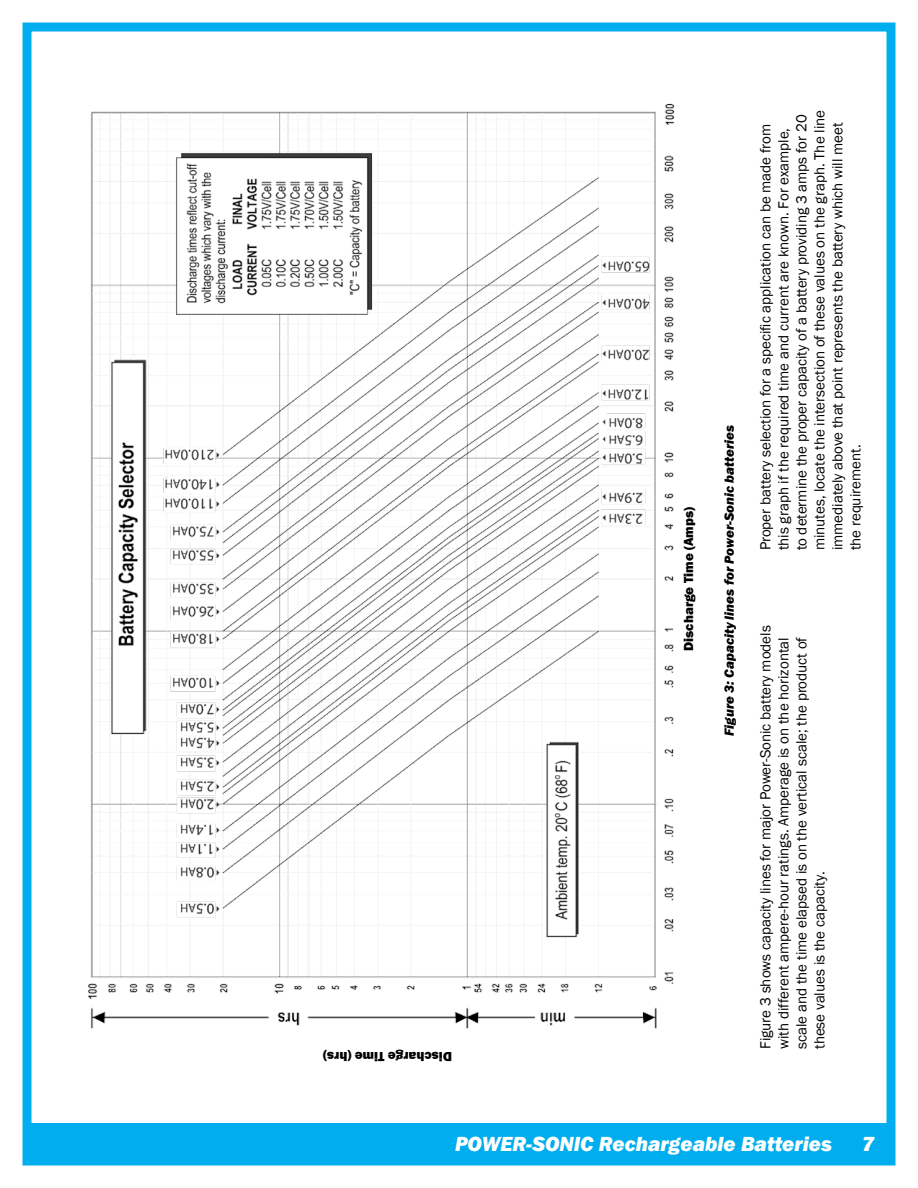
<style>
.page{position:relative;width:918px;height:1188px;background:#fff}
.page>*{position:absolute;margin:0;border:0;box-sizing:border-box;transform-origin:0 0}
.t1{font:italic 800 21px "Franklin Gothic";color:#fff}
.t2{font:15px/18px "Franklin Gothic";color:#000}
.t3{font:italic 800 13.5px "Franklin Gothic";color:#000}
.t4{font:800 13.5px "Franklin Gothic";color:#000}
</style>
<div class="page">
<div style="left:22px;top:22px;width:874px;height:1144px;border:9px solid #00adef"></div>
<div style="left:27px;top:1123px;width:864px;height:38px;background:#00adef"></div>
<img style="left:88px;top:103px;width:587px;height:926px">
<p class="t4" style="left:452px;top:1065px;width:131px;rotate:-180deg">Discharge Time (hrs)</p>
<p class="t4" style="left:680px;top:651px;width:146px;rotate:-90deg">Discharge Time (Amps)</p>
<p class="t3" style="left:721px;top:736px;width:313px;rotate:-90deg">Figure 3: Capacity lines for Power-Sonic batteries</p>
<p class="t2" style="left:757px;top:550px;width:442px;rotate:-90deg">Proper battery selection for a specific application can be made from this graph if the required time and current are known. For example,<br>to determine the proper capacity of a battery providing 3 amps for 20 minutes, locate the intersection of these values on the graph. The line immediately above that point represents the battery which will meet the requirement.</p>
<p class="t2" style="left:757px;top:1049px;width:425px;rotate:-90deg">Figure 3 shows capacity lines for major Power-Sonic battery models with different ampere-hour ratings. Amperage is on the horizontal scale and the time elapsed is on the vertical scale; the product of these values is the capacity.</p>
<h1 class="t1" style="left:455px;top:1130px;width:379px">POWER-SONIC Rechargeable Batteries</h1>
</div>
